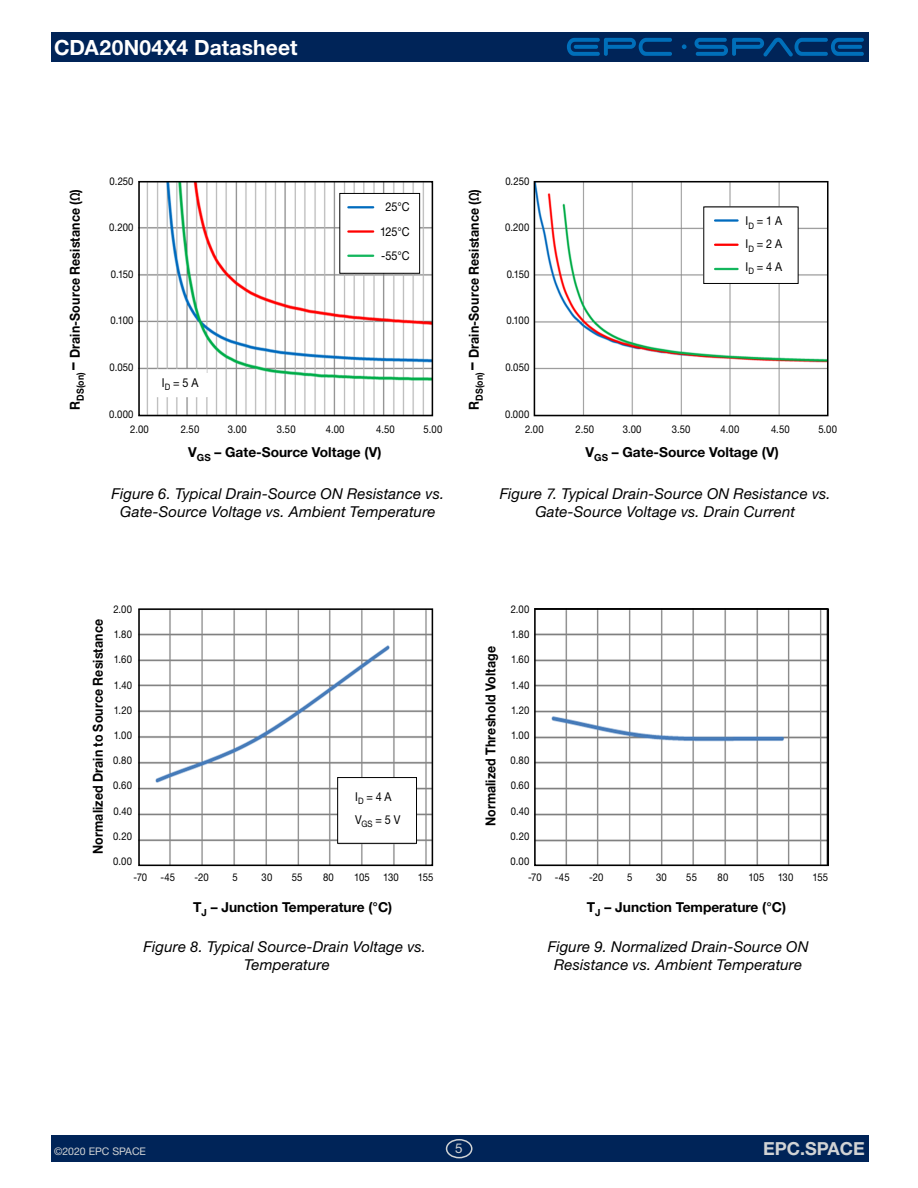
<style>
.page{position:relative;width:918px;height:1188px;background:#fff}
.page>*{position:absolute;margin:0;border:0;box-sizing:border-box;transform-origin:0 0}
.t1{font:700 21px "Helvetica Neue LT Std";letter-spacing:.005em;color:#fff}
.t2{font:700 18px "Helvetica Neue LT Std";color:#d1d3d4}
.t3{font:italic 15px/18px "Helvetica Neue LT Std";letter-spacing:.01em;color:#000;text-align:center}
.t4{font:700 13.8px "Helvetica Neue LT Std";letter-spacing:.01em;color:#000;scale:.9 1}
.t5{font:700 13.8px "Helvetica Neue LT Std";letter-spacing:.01em;color:#000}
.t6{font:13.5px "Helvetica Neue LT Std";color:#d1d3d4}
.t7{font:12.15px/23px "Helvetica Neue LT Std";letter-spacing:-.015em;color:#000;text-align:center;scale:.89 1}
.t8{font:10.65px "Helvetica Neue LT Std";letter-spacing:.01em;color:#000;scale:.89 1}
.t9{font:10.5px "Helvetica Neue LT Std";color:#d1d3d4}
.s1{font-size:16.8px}
</style>
<div class="page">
<div style="left:51px;top:1135px;width:817px;height:27px;background:#002458"></div>
<div style="left:51px;top:32px;width:817px;height:30px;background:#002458"></div>
<div style="left:446px;top:1139px;width:27px;height:19px;border:2px solid #d1d3d4;border-radius:50%"></div>
<svg style="left:567px;top:38px;width:105px;height:18px"></svg>
<svg style="left:695px;top:38px;width:169px;height:18px"></svg>
<svg style="left:682px;top:44px;width:5px;height:5px"></svg>
<img style="left:141px;top:184px;width:289px;height:229px">
<img style="left:537px;top:184px;width:289px;height:229px">
<img style="left:141px;top:611px;width:289px;height:252px">
<img style="left:537px;top:611px;width:289px;height:252px">
<div style="left:138px;top:181px;width:295px;height:235px;border:2px solid #000"></div>
<div style="left:534px;top:181px;width:295px;height:235px;border:2px solid #000"></div>
<div style="left:138px;top:608px;width:295px;height:258px;border:2px solid #000"></div>
<div style="left:534px;top:608px;width:295px;height:258px;border:2px solid #000"></div>
<div style="left:340px;top:193px;width:80px;height:80px;background:#fff"></div>
<div style="left:339px;top:193px;width:81px;height:81px;border:1px solid #000"></div>
<hr style="left:348px;top:230px;width:25px;height:3px;background:#f00">
<hr style="left:348px;top:206px;width:25px;height:2px;background:#006bbe">
<hr style="left:348px;top:255px;width:25px;height:2px;background:#13b65d">
<div style="left:704px;top:207px;width:94px;height:76px;background:#fff"></div>
<div style="left:153px;top:373px;width:55px;height:24px;background:#fff"></div>
<div style="left:338px;top:778px;width:79px;height:65px;background:#fff"></div>
<div style="left:337px;top:777px;width:80px;height:67px;border:1px solid #000"></div>
<hr style="left:715px;top:219px;width:23px;height:3px;background:#006bbe">
<hr style="left:715px;top:244px;width:23px;height:2px;background:#f00">
<hr style="left:715px;top:268px;width:23px;height:2px;background:#13b65d">
<h1 class="t1" style="left:54px;top:34px;width:245px">CDA20N04X4 Datasheet</h1>
<p class="t4" style="left:66px;top:410px;width:247px;rotate:-90deg">R<sub>DS(on)</sub> <span class="s1">–</span> Drain-Source Resistance (Ω)</p>
<p class="t8" style="left:110px;top:175px;width:29px">0.250</p>
<p class="t8" style="left:109px;top:221px;width:29px">0.200</p>
<p class="t8" style="left:111px;top:268px;width:27px">0.150</p>
<p class="t8" style="left:111px;top:314px;width:27px">0.100</p>
<p class="t8" style="left:109px;top:361px;width:29px">0.050</p>
<p class="t8" style="left:109px;top:407px;width:29px">0.000</p>
<p class="t7" style="left:162px;top:371px;width:43px">I<sub>D</sub> = 5 A</p>
<p class="t7" style="left:380px;top:195px;width:35px;line-height:24.5px">25°C<br>125°C -55°C</p>
<p class="t4" style="left:465px;top:410px;width:247px;rotate:-90deg">R<sub>DS(on)</sub> <span class="s1">–</span> Drain-Source Resistance (Ω)</p>
<p class="t8" style="left:505px;top:175px;width:29px">0.250</p>
<p class="t8" style="left:505px;top:221px;width:29px">0.200</p>
<p class="t8" style="left:507px;top:268px;width:27px">0.150</p>
<p class="t8" style="left:506px;top:314px;width:27px">0.100</p>
<p class="t8" style="left:505px;top:361px;width:29px">0.050</p>
<p class="t8" style="left:505px;top:407px;width:29px">0.000</p>
<p class="t7" style="left:746px;top:209px;width:43px;text-align:justify">I<sub>D</sub> = 1 A I<sub>D</sub> = 2 A I<sub>D</sub> = 4 A</p>
<p class="t8" style="left:130px;top:423px;width:22px">2.00</p>
<p class="t8" style="left:181px;top:423px;width:22px">2.50</p>
<p class="t8" style="left:228px;top:423px;width:23px">3.00</p>
<p class="t8" style="left:277px;top:423px;width:23px">3.50</p>
<p class="t8" style="left:326px;top:423px;width:23px">4.00</p>
<p class="t8" style="left:376px;top:423px;width:22px">4.50</p>
<p class="t8" style="left:424px;top:423px;width:23px">5.00</p>
<p class="t8" style="left:525px;top:423px;width:22px">2.00</p>
<p class="t8" style="left:576px;top:423px;width:22px">2.50</p>
<p class="t8" style="left:623px;top:423px;width:23px">3.00</p>
<p class="t8" style="left:672px;top:423px;width:23px">3.50</p>
<p class="t8" style="left:721px;top:423px;width:23px">4.00</p>
<p class="t8" style="left:771px;top:423px;width:22px">4.50</p>
<p class="t8" style="left:818px;top:423px;width:23px">5.00</p>
<p class="t5" style="left:188px;top:443px;width:195px">V<sub>GS</sub> – Gate-Source Voltage (V)</p>
<p class="t5" style="left:586px;top:443px;width:195px">V<sub>GS</sub> – Gate-Source Voltage (V)</p>
<p class="t3" style="left:112px;top:484px;width:334px">Figure 6. Typical Drain-Source ON Resistance vs.<br>Gate-Source Voltage vs. Ambient Temperature</p>
<p class="t3" style="left:500px;top:484px;width:333px">Figure 7. Typical Drain-Source ON Resistance vs.<br>Gate-Source Voltage vs. Drain Current</p>
<p class="t4" style="left:90px;top:854px;width:263px;rotate:-90deg">Normalized Drain to Source Resistance</p>
<p class="t8" style="left:113px;top:603px;width:22px">2.00</p>
<p class="t8" style="left:114px;top:628px;width:22px">1.80</p>
<p class="t8" style="left:114px;top:653px;width:22px">1.60</p>
<p class="t8" style="left:114px;top:678px;width:22px">1.40</p>
<p class="t8" style="left:114px;top:704px;width:22px">1.20</p>
<p class="t8" style="left:114px;top:729px;width:22px">1.00</p>
<p class="t8" style="left:113px;top:754px;width:23px">0.80</p>
<p class="t8" style="left:113px;top:779px;width:23px">0.60</p>
<p class="t8" style="left:113px;top:804px;width:22px">0.40</p>
<p class="t8" style="left:113px;top:830px;width:23px">0.20</p>
<p class="t8" style="left:113px;top:855px;width:23px">0.00</p>
<p class="t7" style="left:355px;top:785px;width:52px;text-align:left">I<sub>D</sub> = 4 A<br>V<sub>GS</sub> = 5 V</p>
<p class="t4" style="left:482px;top:826px;width:202px;rotate:-90deg">Normalized Threshold Voltage</p>
<p class="t8" style="left:511px;top:603px;width:22px">2.00</p>
<p class="t8" style="left:511px;top:628px;width:22px">1.80</p>
<p class="t8" style="left:511px;top:653px;width:22px">1.60</p>
<p class="t8" style="left:511px;top:678px;width:22px">1.40</p>
<p class="t8" style="left:511px;top:704px;width:22px">1.20</p>
<p class="t8" style="left:511px;top:729px;width:22px">1.00</p>
<p class="t8" style="left:511px;top:754px;width:23px">0.80</p>
<p class="t8" style="left:511px;top:779px;width:23px">0.60</p>
<p class="t8" style="left:511px;top:804px;width:22px">0.40</p>
<p class="t8" style="left:511px;top:830px;width:23px">0.20</p>
<p class="t8" style="left:511px;top:855px;width:23px">0.00</p>
<p class="t8" style="left:134px;top:871px;width:48px">-70 -45</p>
<p class="t8" style="left:195px;top:871px;width:17px">-20</p>
<p class="t8" style="left:232px;top:871px;width:7px">5</p>
<p class="t8" style="left:262px;top:871px;width:14px">30</p>
<p class="t8" style="left:292px;top:871px;width:13px">55</p>
<p class="t8" style="left:323px;top:871px;width:14px">80</p>
<p class="t8" style="left:354px;top:871px;width:19px">105</p>
<p class="t8" style="left:383px;top:871px;width:19px">130</p>
<p class="t8" style="left:418px;top:871px;width:19px">155</p>
<p class="t8" style="left:528px;top:871px;width:48px">-70 -45</p>
<p class="t8" style="left:589px;top:871px;width:17px">-20</p>
<p class="t8" style="left:627px;top:871px;width:7px">5</p>
<p class="t8" style="left:656px;top:871px;width:14px">30</p>
<p class="t8" style="left:686px;top:871px;width:13px">55</p>
<p class="t8" style="left:718px;top:871px;width:14px">80</p>
<p class="t8" style="left:749px;top:871px;width:19px">105</p>
<p class="t8" style="left:778px;top:871px;width:19px">130</p>
<p class="t8" style="left:813px;top:871px;width:19px">155</p>
<p class="t5" style="left:193px;top:899px;width:201px">T<sub>J</sub> – Junction Temperature (°C)</p>
<p class="t5" style="left:587px;top:899px;width:201px">T<sub>J</sub> – Junction Temperature (°C)</p>
<p class="t3" style="left:144px;top:938px;width:284px">Figure 8. Typical Source-Drain Voltage vs.<br>Temperature</p>
<p class="t3" style="left:548px;top:938px;width:262px">Figure 9. Normalized Drain-Source ON<br>Resistance vs. Ambient Temperature</p>
<p class="t9" style="left:54px;top:1145px;width:94px">©2020 EPC SPACE</p>
<p class="t6" style="left:455px;top:1141px;width:9px">5</p>
<p class="t2" style="left:763px;top:1138px;width:103px">EPC.SPACE</p>
</div>
